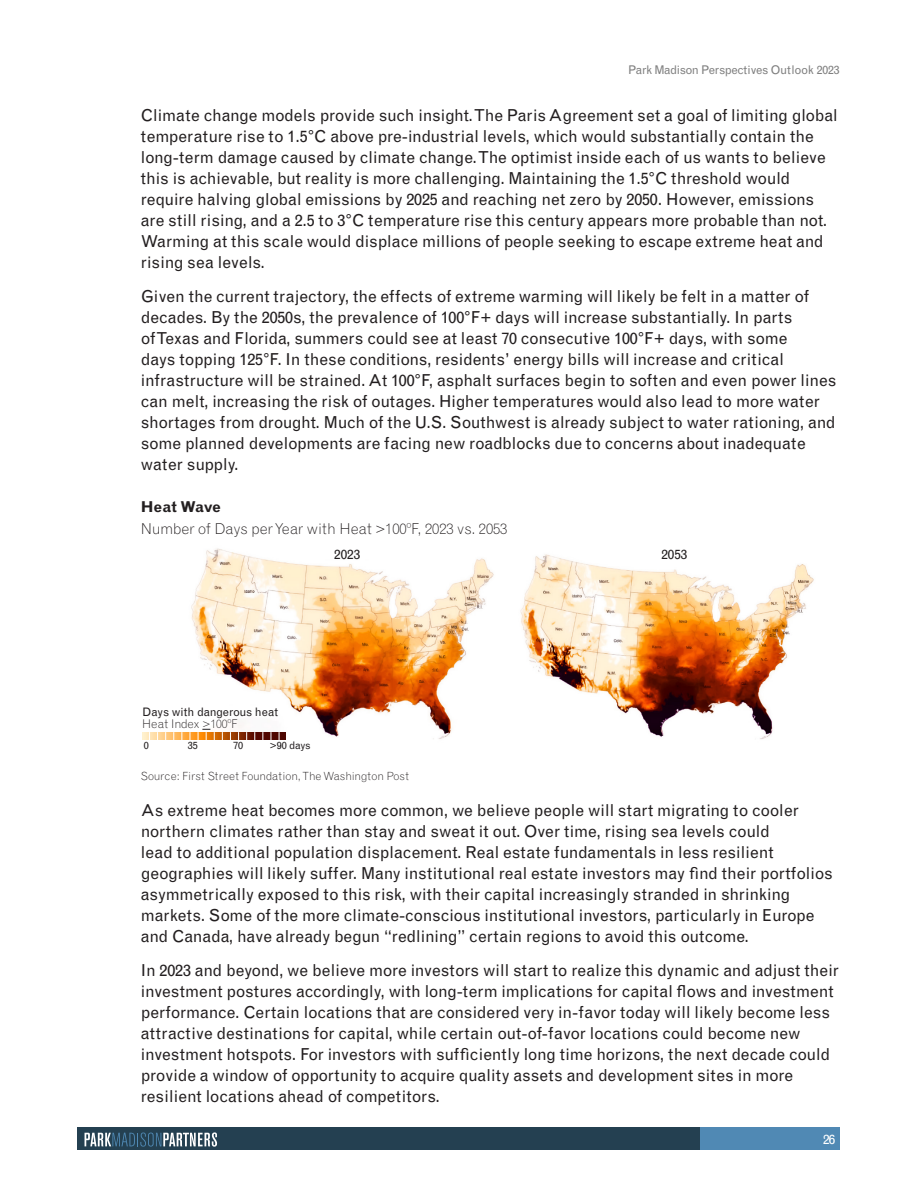
<style>
.page{position:relative;width:918px;height:1188px;background:#fff}
.page>*{position:absolute;margin:0;border:0;box-sizing:border-box;transform-origin:0 0}
.Body_text{font:16.5px/21px "Grotesque MT Std";letter-spacing:-.005em;color:#231f20}
.Chart_Title{font:300 15px "Grotesque MT Std";letter-spacing:-.005em;color:#231f20}
.Chart_Title-2{font:700 15px "Grotesque MT Std";letter-spacing:-.025em;color:#231f20}
.Body_text-2{font:13.5px "Grotesque MT Std";color:#231f20}
.t1{font:13.5px "Grotesque MT Std";color:#fff}
.t2{font:12px "Grotesque MT Std";letter-spacing:-.025em;color:#7f7f7f}
.Body_text-3{font:300 12px "Grotesque MT Std";letter-spacing:-.005em;color:#231f20}
.Body_text-4{font:11.7px "Grotesque MT Std";letter-spacing:-.01em;color:#231f20}
.Body_text-5{font:300 11.25px "Grotesque MT Std";letter-spacing:-.005em;color:#231f20}
.Body_text-6{font:10.5px "Grotesque MT Std";letter-spacing:-.01em;color:#231f20}
</style>
<div class="page">
<div style="left:573px;top:1128px;width:267px;height:22px;background:#5089b4"></div>
<div style="left:77px;top:1128px;width:623px;height:22px;background:#244051"></div>
<svg style="left:85px;top:1132px;width:132px;height:15px"></svg>
<img style="left:178px;top:548px;width:636px;height:192px">
<svg style="left:143px;top:733px;width:143px;height:6px"></svg>
<svg style="left:198px;top:729px;width:17px;height:11px"></svg>
<p class="t2" style="left:628px;top:62px;width:213px">Park Madison Perspectives Outlook 2023</p>
<p class="Body_text" style="left:141px;top:105px;width:698px">Climate change models provide such insight. The Paris Agreement set a goal of limiting global temperature rise to 1.5°C above pre-industrial levels, which would substantially contain the long-term damage caused by climate change. The optimist inside each of us wants to believe this is achievable, but reality is more challenging. Maintaining the 1.5°C threshold would require halving global emissions by 2025 and reaching net zero by 2050. However, emissions are still rising, and a 2.5 to 3°C temperature rise this century appears more probable than not.<br>Warming at this scale would displace millions of people seeking to escape extreme heat and rising sea levels.</p>
<p class="Body_text" style="left:141px;top:286px;width:697px">Given the current trajectory, the effects of extreme warming will likely be felt in a matter of decades. By the 2050s, the prevalence of 100°F+ days will increase substantially. In parts<br>of Texas and Florida, summers could see at least 70 consecutive 100°F+ days, with some<br>days topping 125°F. In these conditions, residents’ energy bills will increase and critical infrastructure will be strained. At 100°F, asphalt surfaces begin to soften and even power lines can melt, increasing the risk of outages. Higher temperatures would also lead to more water shortages from drought. Much of the U.S. Southwest is already subject to water rationing, and some planned developments are facing new roadblocks due to concerns about inadequate water supply.</p>
<p class="Chart_Title-2" style="left:141px;top:498px;width:82px">Heat Wave</p>
<p class="Chart_Title" style="left:141px;top:519px;width:368px">Number of Days per Year with Heat &gt;100ºF, 2023 vs. 2053</p>
<p class="Body_text-2" style="left:334px;top:547px;width:27px">2023</p>
<p class="Body_text-2" style="left:662px;top:547px;width:27px">2053</p>
<p class="Body_text-4" style="left:142px;top:705px;width:138px">Days with dangerous heat</p>
<p class="Body_text-3" style="left:142px;top:717px;width:97px">Heat Index &gt;100ºF</p>
<p class="Body_text-6" style="left:144px;top:739px;width:7px">0</p>
<p class="Body_text-6" style="left:188px;top:739px;width:12px">35</p>
<p class="Body_text-6" style="left:233px;top:739px;width:12px">70</p>
<p class="Body_text-6" style="left:270px;top:739px;width:43px">&gt;90 days</p>
<p class="Body_text-5" style="left:141px;top:770px;width:270px">Source: First Street Foundation, The Washington Post</p>
<p class="Body_text" style="left:141px;top:800px;width:694px">As extreme heat becomes more common, we believe people will start migrating to cooler northern climates rather than stay and sweat it out. Over time, rising sea levels could<br>lead to additional population displacement. Real estate fundamentals in less resilient geographies will likely suffer. Many institutional real estate investors may find their portfolios asymmetrically exposed to this risk, with their capital increasingly stranded in shrinking markets. Some of the more climate-conscious institutional investors, particularly in Europe and Canada, have already begun “redlining” certain regions to avoid this outcome.</p>
<p class="Body_text" style="left:141px;top:960px;width:700px">In 2023 and beyond, we believe more investors will start to realize this dynamic and adjust their investment postures accordingly, with long-term implications for capital flows and investment performance. Certain locations that are considered very in-favor today will likely become less attractive destinations for capital, while certain out-of-favor locations could become new investment hotspots. For investors with sufficiently long time horizons, the next decade could provide a window of opportunity to acquire quality assets and development sites in more resilient locations ahead of competitors.</p>
<p class="t1" style="left:823px;top:1132px;width:14px">26</p>
</div>
